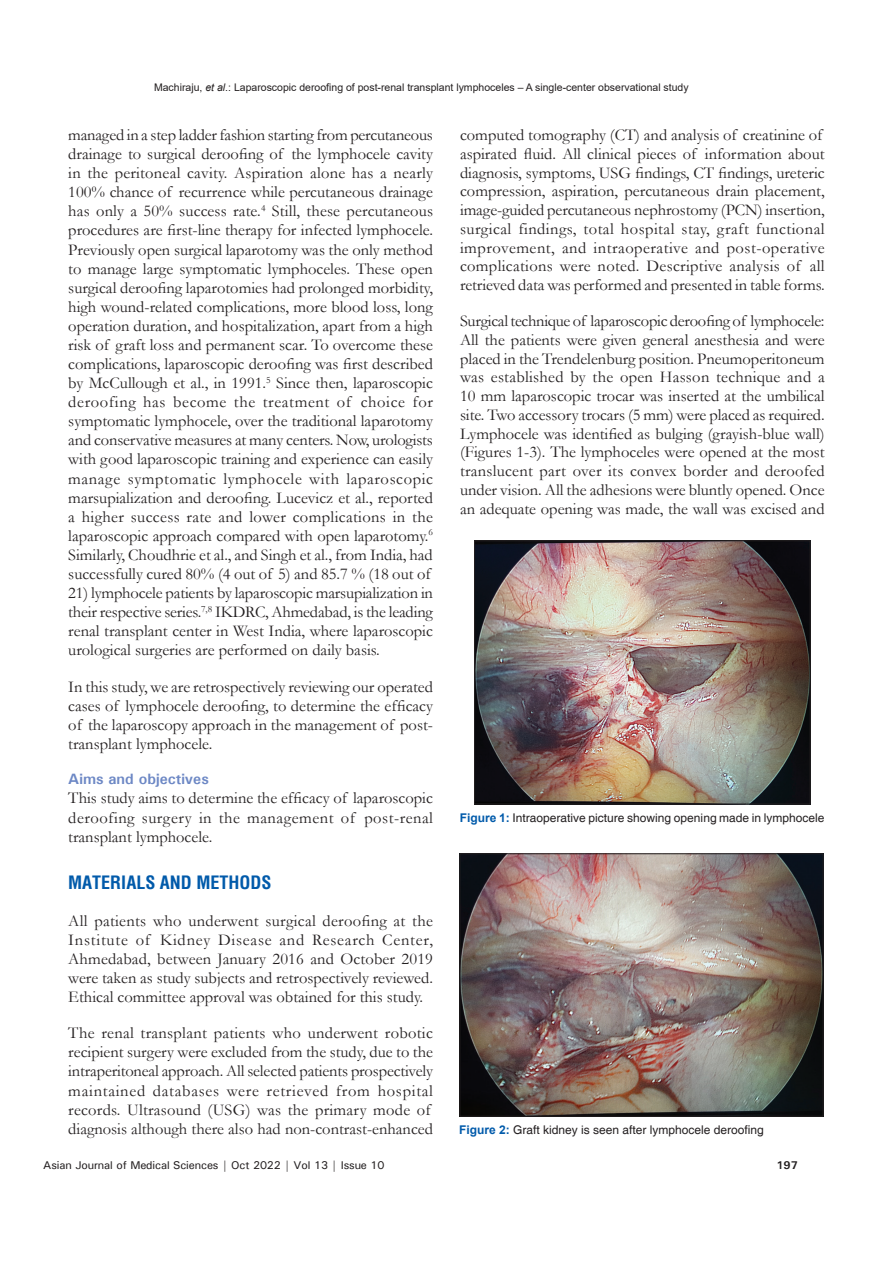
<style>
.page{position:relative;width:893px;height:1263px;background:#fff}
.page>*{position:absolute;margin:0;border:0;box-sizing:border-box;transform-origin:0 0}
.t1{font:700 condensed 18px "Helvetica";color:#015aaa}
.TX{font:16.5px/19px "Garamond";color:#231f20;text-align:justify}
.t2{font:700 15px "Univers";color:#6d88c5}
.FGC{font:12px "Helvetica";color:#231f20}
.t3{font:500 11.25px "Univers";letter-spacing:-.01em;color:#231f20}
.t4{font:700 11.25px "Univers";color:#231f20}
.t5{font:10.5px "Arial";color:#231f20}
.s1{font-style:italic}
.s2{font-weight:700;color:#015aaa}
</style>
<div class="page">
<img style="left:476px;top:543px;width:332px;height:259px">
<div style="left:474px;top:541px;width:336px;height:263px;border:1px solid #231f20"></div>
<img style="left:462px;top:855px;width:359px;height:259px">
<div style="left:460px;top:853px;width:363px;height:263px;border:1px solid #231f20"></div>
<p class="t5" style="left:154px;top:80px;width:536px">Machiraju, <span class="s1">et al</span>.: Laparoscopic deroofing of post-renal transplant lymphoceles – A single-center observational study</p>
<p class="TX" style="left:68px;top:125px;width:366px">managed in a step ladder fashion starting from percutaneous drainage to surgical deroofing of the lymphocele cavity in the peritoneal cavity. Aspiration alone has a nearly 100% chance of recurrence while percutaneous drainage has only a 50% success rate.<sup>4</sup> Still, these percutaneous procedures are first-line therapy for infected lymphocele.<br>Previously open surgical laparotomy was the only method to manage large symptomatic lymphoceles. These open surgical deroofing laparotomies had prolonged morbidity, high wound-related complications, more blood loss, long operation duration, and hospitalization, apart from a high risk of graft loss and permanent scar. To overcome these complications, laparoscopic deroofing was first described by McCullough et al., in 1991.<sup>5</sup> Since then, laparoscopic deroofing has become the treatment of choice for symptomatic lymphocele, over the traditional laparotomy and conservative measures at many centers. Now, urologists with good laparoscopic training and experience can easily manage symptomatic lymphocele with laparoscopic marsupialization and deroofing. Lucevicz et al., reported a higher success rate and lower complications in the laparoscopic approach compared with open laparotomy.<sup>6<br></sup>Similarly, Choudhrie et al., and Singh et al., from India, had successfully cured 80% (4 out of 5) and 85.7 % (18 out of</p>
<p class="TX" style="left:68px;top:583px;width:366px">21) lymphocele patients by laparoscopic marsupialization in their respective series.<sup>7,8</sup> IKDRC, Ahmedabad, is the leading renal transplant center in West India, where laparoscopic urological surgeries are performed on daily basis.</p>
<p class="TX" style="left:68px;top:676px;width:366px">In this study, we are retrospectively reviewing our operated cases of lymphocele deroofing, to determine the efficacy of the laparoscopy approach in the management of post&shy;transplant lymphocele.</p>
<h2 class="t2" style="left:68px;top:770px;width:142px">Aims and objectives</h2>
<p class="TX" style="left:68px;top:788px;width:366px">This study aims to determine the efficacy of laparoscopic deroofing surgery in the management of post-renal transplant lymphocele.</p>
<h1 class="t1" style="left:68px;top:871px;width:205px">MATERIALS AND METHODS</h1>
<p class="TX" style="left:68px;top:910px;width:366px">All patients who underwent surgical deroofing at the Institute of Kidney Disease and Research Center, Ahmedabad, between January 2016 and October 2019 were taken as study subjects and retrospectively reviewed.<br>Ethical committee approval was obtained for this study.</p>
<p class="TX" style="left:68px;top:1023px;width:366px;text-align:left">The renal transplant patients who underwent robotic recipient surgery were excluded from the study, due to the intraperitoneal approach. All selected patients prospectively maintained databases were retrieved from hospital records. Ultrasound (USG) was the primary mode of diagnosis although there also had non-contrast-enhanced</p>
<p class="TX" style="left:460px;top:125px;width:366px;text-align:left">computed tomography (CT) and analysis of creatinine of aspirated fluid. All clinical pieces of information about diagnosis, symptoms, USG findings, CT findings, ureteric compression, aspiration, percutaneous drain placement, image-guided percutaneous nephrostomy (PCN) insertion, surgical findings, total hospital stay, graft functional improvement, and intraoperative and post-operative complications were noted. Descriptive analysis of all retrieved data was performed and presented in table forms.</p>
<p class="TX" style="left:460px;top:311px;width:366px">Surgical technique of laparoscopic deroofing of lymphocele:<br>All the patients were given general anesthesia and were placed in the Trendelenburg position. Pneumoperitoneum was established by the open Hasson technique and a 10 mm laparoscopic trocar was inserted at the umbilical site. Two accessory trocars (5 mm) were placed as required.<br>Lymphocele was identified as bulging (grayish-blue wall) (Figures 1-3). The lymphoceles were opened at the most translucent part over its convex border and deroofed under vision. All the adhesions were bluntly opened. Once an adequate opening was made, the wall was excised and</p>
<p class="FGC" style="left:460px;top:811px;width:366px"><span class="s2">Figure 1:</span> Intraoperative picture showing opening made in lymphocele</p>
<p class="FGC" style="left:459px;top:1123px;width:306px"><span class="s2">Figure 2:</span> Graft kidney is seen after lymphocele deroofing</p>
<p class="t3" style="left:43px;top:1157px;width:343px">Asian Journal of Medical Sciences | Oct 2022 | Vol 13 | Issue 10</p>
<p class="t4" style="left:776px;top:1158px;width:23px">197</p>
</div>
